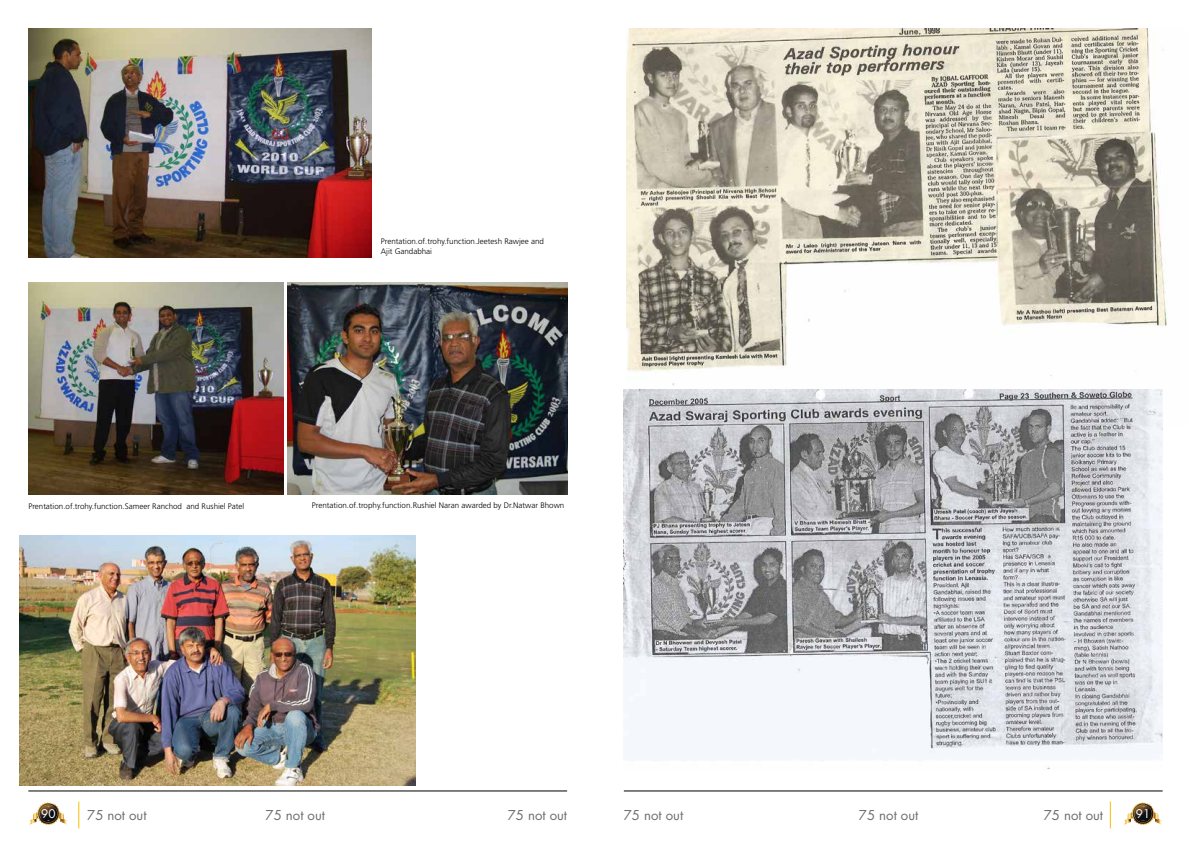
<style>
.page{position:relative;width:1191px;height:842px;background:#fff}
.page>*{position:absolute;margin:0;border:0;box-sizing:border-box;transform-origin:0 0}
.t1{font:13.2px "Futura";color:#6d6e71}
.t2{font:11.6px "Futura";color:#fff}
.t3{font:300 8px/9.6px "Frutiger";color:#000}
</style>
<div class="page">
<svg style="left:30px;top:802px;width:37px;height:23px"></svg>
<svg style="left:1124px;top:802px;width:37px;height:23px"></svg>
<svg style="left:79px;top:802px;width:1px;height:26px"></svg>
<svg style="left:1110px;top:802px;width:1px;height:26px"></svg>
<hr style="left:28px;top:790px;width:539px;height:1px;background:#000">
<hr style="left:624px;top:790px;width:538px;height:1px;background:#000">
<img style="left:19px;top:536px;width:396px;height:249px">
<img style="left:28px;top:28px;width:344px;height:229px">
<img style="left:28px;top:282px;width:255px;height:213px">
<img style="left:288px;top:282px;width:279px;height:213px">
<img style="left:626px;top:28px;width:541px;height:398px">
<img style="left:624px;top:390px;width:538px;height:379px">
<p class="t3" style="left:381px;top:237px;width:165px">Prentation.of.trohy.function.Jeetesh Rawjee and<br>Ajit Gandabhai</p>
<p class="t3" style="left:28px;top:501px;width:217px">Prentation.of.trohy.function.Sameer Ranchod and Rushiel Patel</p>
<p class="t3" style="left:312px;top:500px;width:254px">Prentation.of.trophy.function.Rushiel Naran awarded by Dr.Natwar Bhown</p>
<h2 class="t2" style="left:41px;top:806px;width:16px">90</h2>
<h1 class="t1" style="left:87px;top:806px;width:61px">75 not out</h1>
<h1 class="t1" style="left:265px;top:806px;width:61px">75 not out</h1>
<h1 class="t1" style="left:508px;top:806px;width:61px">75 not out</h1>
<h1 class="t1" style="left:624px;top:806px;width:61px">75 not out</h1>
<h1 class="t1" style="left:859px;top:806px;width:61px">75 not out</h1>
<h1 class="t1" style="left:1043px;top:806px;width:61px">75 not out</h1>
<h2 class="t2" style="left:1135px;top:806px;width:16px">91</h2>
</div>
